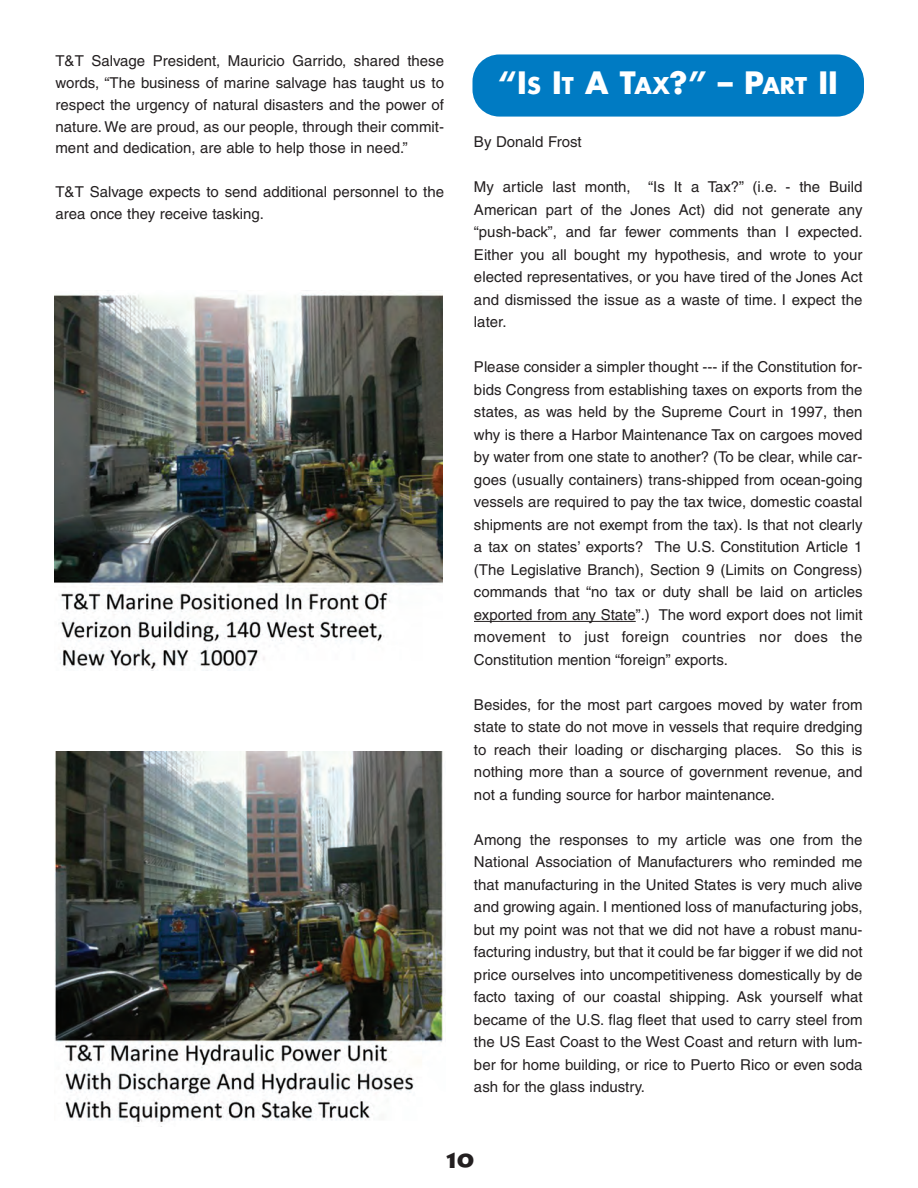
<style>
.page{position:relative;width:918px;height:1188px;background:#fff}
.page>*{position:absolute;margin:0;border:0;box-sizing:border-box;transform-origin:0 0}
.t1{font:700 30px "Futura";color:#fff}
.t2{font:900 21px "Lithos";color:#231f20}
.t3{font:15px/22.5px "Helvetica";color:#231f20;text-align:justify}
.s1{font-size:22.5px}
</style>
<div class="page">
<img style="left:54px;top:294px;width:389px;height:376px">
<img style="left:55px;top:752px;width:391px;height:375px">
<hr style="left:474px;top:621px;width:162px;height:1px;background:#231f20">
<div style="left:472px;top:54px;width:392px;height:63px;background:#007bc3;border-radius:27px"></div>
<p class="t3" style="left:56px;top:52px;width:390px;line-height:21.8px">T&amp;T Salvage President, Mauricio Garrido, shared these words, “The business of marine salvage has taught us to respect the urgency of natural disasters and the power of nature. We are proud, as our people, through their commit&shy;ment and dedication, are able to help those in need.”</p>
<p class="t3" style="left:56px;top:182px;width:390px;line-height:21.8px">T&amp;T Salvage expects to send additional personnel to the area once they receive tasking.</p>
<h1 class="t1" style="left:498px;top:69px;width:341px">“I<span class="s1">S</span> I<span class="s1">T</span> A T<span class="s1">AX</span>?” – P<span class="s1">ART</span> II</h1>
<p class="t3" style="left:474px;top:132px;width:109px">By Donald Frost</p>
<p class="t3" style="left:474px;top:177px;width:390px">My article last month, “Is It a Tax?” (i.e. - the Build American part of the Jones Act) did not generate any “push-back”, and far fewer comments than I expected.<br>Either you all bought my hypothesis, and wrote to your elected representatives, or you have tired of the Jones Act and dismissed the issue as a waste of time. I expect the later.</p>
<p class="t3" style="left:474px;top:357px;width:390px">Please consider a simpler thought --- if the Constitution for&shy;bids Congress from establishing taxes on exports from the states, as was held by the Supreme Court in 1997, then why is there a Harbor Maintenance Tax on cargoes moved by water from one state to another? (To be clear, while car&shy;goes (usually containers) trans-shipped from ocean-going vessels are required to pay the tax twice, domestic coastal shipments are not exempt from the tax). Is that not clearly a tax on states’ exports? The U.S. Constitution Article 1 (The Legislative Branch), Section 9 (Limits on Congress) commands that “no tax or duty shall be laid on articles exported from any State”.) The word export does not limit movement to just foreign countries nor does the Constitution mention “foreign” exports.</p>
<p class="t3" style="left:474px;top:695px;width:390px">Besides, for the most part cargoes moved by water from state to state do not move in vessels that require dredging to reach their loading or discharging places. So this is nothing more than a source of government revenue, and not a funding source for harbor maintenance.</p>
<p class="t3" style="left:474px;top:830px;width:390px">Among the responses to my article was one from the National Association of Manufacturers who reminded me that manufacturing in the United States is very much alive and growing again. I mentioned loss of manufacturing jobs, but my point was not that we did not have a robust manu&shy;facturing industry, but that it could be far bigger if we did not price ourselves into uncompetitiveness domestically by de facto taxing of our coastal shipping. Ask yourself what became of the U.S. flag fleet that used to carry steel from the US East Coast to the West Coast and return with lum&shy;ber for home building, or rice to Puerto Rico or even soda ash for the glass industry.</p>
<h2 class="t2" style="left:446px;top:1149px;width:30px">10</h2>
</div>
